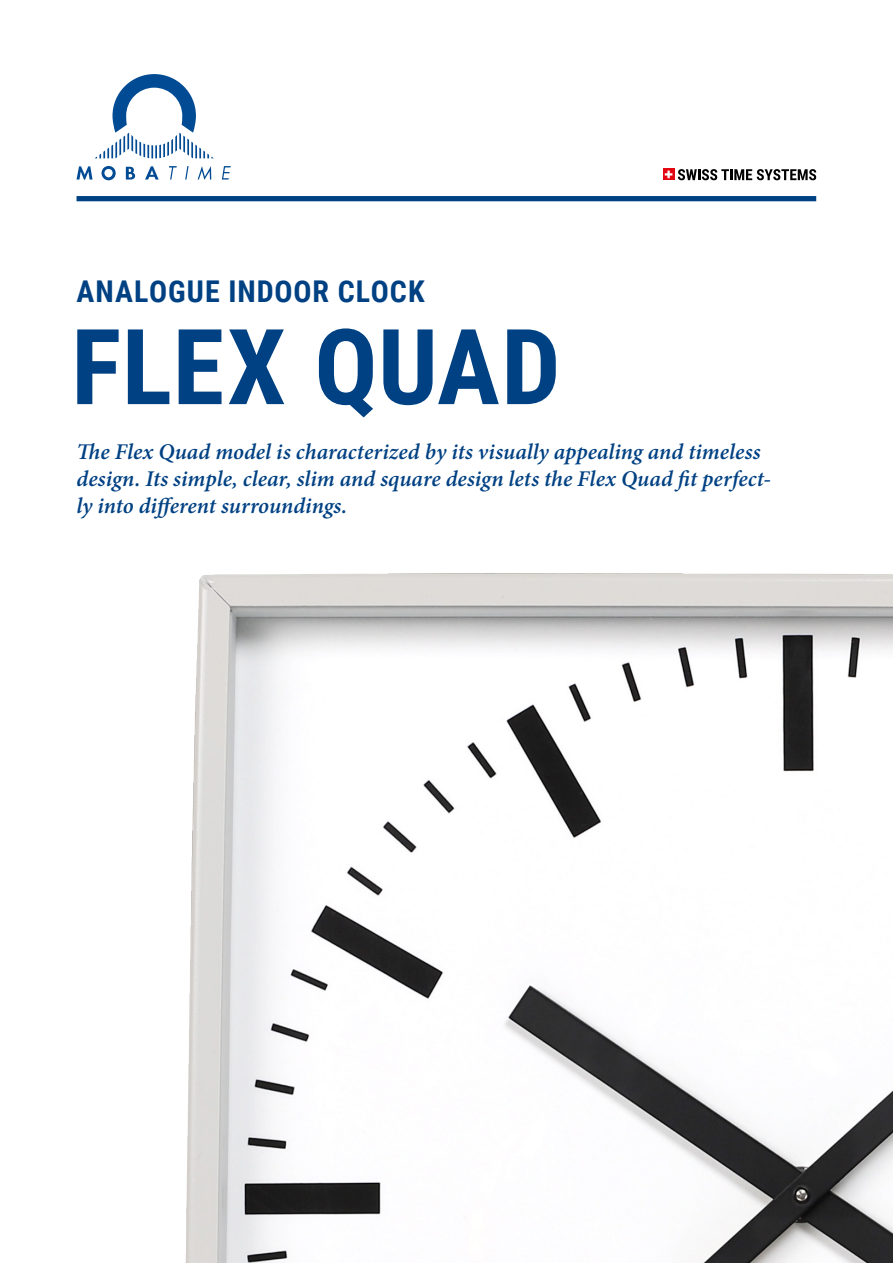
<style>
.page{position:relative;width:893px;height:1263px;background:#fff}
.page>*{position:absolute;margin:0;border:0;box-sizing:border-box;transform-origin:0 0}
.t1{font:700 105px "Roboto Condensed";letter-spacing:.005em;color:#004183}
.t2{font:700 30px "Roboto Condensed";letter-spacing:.03em;color:#004183}
.t3{font:italic 600 22.5px/27px "Minion Pro";color:#004183}
</style>
<div class="page">
<svg style="left:95px;top:74px;width:119px;height:84px"></svg>
<svg style="left:77px;top:166px;width:15px;height:14px"></svg>
<svg style="left:102px;top:166px;width:14px;height:14px"></svg>
<svg style="left:126px;top:167px;width:9px;height:13px"></svg>
<svg style="left:145px;top:166px;width:14px;height:14px"></svg>
<svg style="left:169px;top:166px;width:8px;height:14px"></svg>
<svg style="left:185px;top:166px;width:4px;height:14px"></svg>
<svg style="left:198px;top:166px;width:13px;height:14px"></svg>
<svg style="left:222px;top:166px;width:9px;height:14px"></svg>
<svg style="left:663px;top:169px;width:11px;height:11px"></svg>
<svg style="left:665px;top:171px;width:7px;height:7px"></svg>
<svg style="left:678px;top:169px;width:138px;height:11px"></svg>
<div style="left:77px;top:196px;width:739px;height:5px;background:#004183"></div>
<img style="left:185px;top:574px;width:708px;height:689px">
<p class="t2" style="left:77px;top:270px;width:350px">ANALOGUE INDOOR CLOCK</p>
<p class="t1" style="left:71px;top:293px;width:491px">FLEX QUAD</p>
<p class="t3" style="left:77px;top:438px;width:696px">The Flex Quad model is characterized by its visually appealing and timeless design. Its simple, clear, slim and square design lets the Flex Quad fit perfect&shy;ly into different surroundings.</p>
</div>
